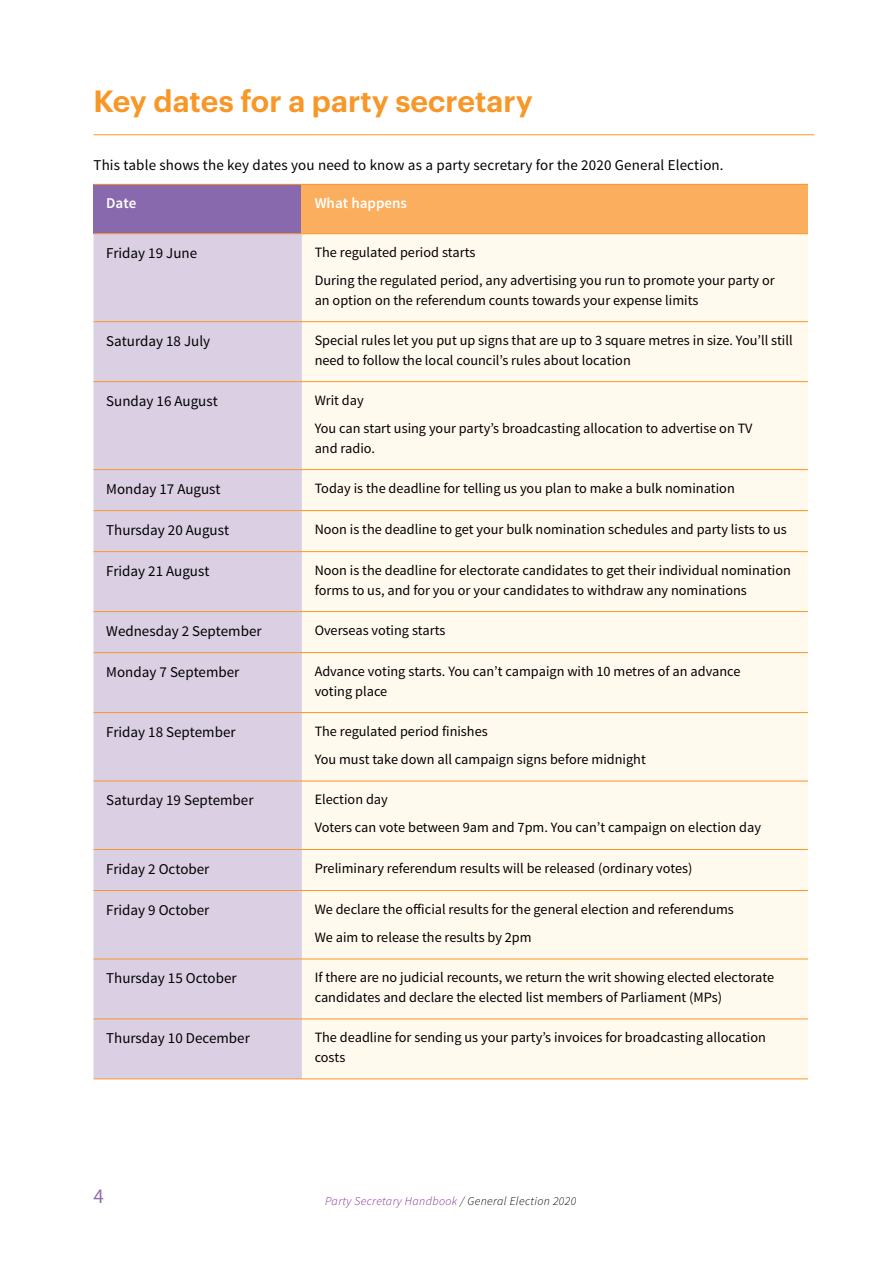
<style>
.page{position:relative;width:893px;height:1263px;background:#fff}
.page>*{position:absolute;margin:0;border:0;box-sizing:border-box;transform-origin:0 0}
.t1{font:600 30px "Graphik";color:#f89728}
.t2{font:21px "Source Sans Pro";color:#936fb1}
.t3{font:15px "Source Sans Pro";color:#000}
.t4{font:600 15px "Source Sans Pro";color:#fff}
.t5{font:14.25px/28px "Source Sans Pro";color:#000}
.t6{font:italic 300 12px "Source Sans Pro";letter-spacing:.03em;color:#7d2a90}
.s1{color:#000}
</style>
<div class="page">
<div style="left:94px;top:184px;width:208px;height:50px;background:#8869ae"></div>
<div style="left:302px;top:184px;width:506px;height:50px;background:#fbaf5e"></div>
<div style="left:94px;top:234px;width:208px;height:845px;background:#dbd0e3"></div>
<div style="left:302px;top:234px;width:506px;height:845px;background:#fff9ee"></div>
<hr style="left:94px;top:184px;width:208px;height:1px;background:#f89728">
<hr style="left:302px;top:184px;width:506px;height:1px;background:#f89728">
<hr style="left:94px;top:233px;width:208px;height:1px;background:#f89728">
<hr style="left:302px;top:233px;width:506px;height:1px;background:#f89728">
<hr style="left:94px;top:321px;width:208px;height:1px;background:#f89728">
<hr style="left:302px;top:321px;width:506px;height:1px;background:#f89728">
<hr style="left:94px;top:381px;width:208px;height:1px;background:#f89728">
<hr style="left:302px;top:381px;width:506px;height:1px;background:#f89728">
<hr style="left:94px;top:469px;width:208px;height:1px;background:#f89728">
<hr style="left:302px;top:469px;width:506px;height:1px;background:#f89728">
<hr style="left:94px;top:510px;width:208px;height:1px;background:#f89728">
<hr style="left:302px;top:510px;width:506px;height:1px;background:#f89728">
<hr style="left:94px;top:551px;width:208px;height:1px;background:#f89728">
<hr style="left:302px;top:551px;width:506px;height:1px;background:#f89728">
<hr style="left:94px;top:611px;width:208px;height:1px;background:#f89728">
<hr style="left:302px;top:611px;width:506px;height:1px;background:#f89728">
<hr style="left:94px;top:652px;width:208px;height:1px;background:#f89728">
<hr style="left:302px;top:652px;width:506px;height:1px;background:#f89728">
<hr style="left:94px;top:712px;width:208px;height:1px;background:#f89728">
<hr style="left:302px;top:712px;width:506px;height:1px;background:#f89728">
<hr style="left:94px;top:781px;width:208px;height:1px;background:#f89728">
<hr style="left:302px;top:781px;width:506px;height:1px;background:#f89728">
<hr style="left:94px;top:849px;width:208px;height:1px;background:#f89728">
<hr style="left:302px;top:849px;width:506px;height:1px;background:#f89728">
<hr style="left:94px;top:890px;width:208px;height:1px;background:#f89728">
<hr style="left:302px;top:890px;width:506px;height:1px;background:#f89728">
<hr style="left:94px;top:959px;width:208px;height:1px;background:#f89728">
<hr style="left:302px;top:959px;width:506px;height:1px;background:#f89728">
<hr style="left:94px;top:1019px;width:208px;height:1px;background:#f89728">
<hr style="left:302px;top:1019px;width:506px;height:1px;background:#f89728">
<hr style="left:94px;top:1079px;width:208px;height:1px;background:#f89728">
<hr style="left:302px;top:1079px;width:506px;height:1px;background:#f89728">
<hr style="left:94px;top:134px;width:720px;height:1px;background:#f89728">
<h1 class="t1" style="left:94px;top:78px;width:441px">Key dates for a party secretary</h1>
<p class="t3" style="left:94px;top:155px;width:632px">This table shows the key dates you need to know as a party secretary for the 2020 General Election.</p>
<p class="t4" style="left:106px;top:194px;width:32px">Date</p>
<p class="t4" style="left:315px;top:194px;width:94px">What happens</p>
<p class="t3" style="left:106px;top:243px;width:92px">Friday 19 June</p>
<p class="t5" style="left:315px;top:239px;width:462px">The regulated period starts<br>During the regulated period, any advertising you run to promote your party or</p>
<p class="t5" style="left:315px;top:286px;width:385px">an option on the referendum counts towards your expense limits</p>
<p class="t3" style="left:106px;top:331px;width:105px">Saturday 18 July</p>
<p class="t5" style="left:315px;top:331px;width:480px;line-height:19.5px">Special rules let you put up signs that are up to 3 square metres in size. You’ll still need to follow the local council’s rules about location</p>
<p class="t3" style="left:106px;top:391px;width:113px">Sunday 16 August</p>
<p class="t5" style="left:315px;top:387px;width:439px">Writ day<br>You can start using your party’s broadcasting allocation to advertise on TV</p>
<p class="t5" style="left:315px;top:434px;width:62px">and radio.</p>
<p class="t3" style="left:106px;top:479px;width:116px">Monday 17 August</p>
<p class="t5" style="left:315px;top:474px;width:422px">Today is the deadline for telling us you plan to make a bulk nomination</p>
<p class="t3" style="left:106px;top:520px;width:124px">Thursday 20 August</p>
<p class="t5" style="left:315px;top:515px;width:474px">Noon is the deadline to get your bulk nomination schedules and party lists to us</p>
<p class="t3" style="left:106px;top:561px;width:105px">Friday 21 August</p>
<p class="t5" style="left:315px;top:561px;width:478px;line-height:19.5px">Noon is the deadline for electorate candidates to get their individual nomination forms to us, and for you or your candidates to withdraw any nominations</p>
<p class="t3" style="left:106px;top:621px;width:157px">Wednesday 2 September</p>
<p class="t5" style="left:315px;top:616px;width:132px">Overseas voting starts</p>
<p class="t3" style="left:106px;top:662px;width:135px">Monday 7 September</p>
<p class="t5" style="left:315px;top:662px;width:427px;line-height:19.5px">Advance voting starts. You can’t campaign with 10 metres of an advance voting place</p>
<p class="t3" style="left:106px;top:722px;width:131px">Friday 18 September</p>
<p class="t5" style="left:315px;top:717px;width:333px">The regulated period finishes<br>You must take down all campaign signs before midnight</p>
<p class="t3" style="left:106px;top:791px;width:149px">Saturday 19 September</p>
<p class="t5" style="left:315px;top:786px;width:448px">Election day<br>Voters can vote between 9am and 7pm. You can’t campaign on election day</p>
<p class="t3" style="left:106px;top:859px;width:105px">Friday 2 October</p>
<p class="t5" style="left:315px;top:854px;width:379px">Preliminary referendum results will be released (ordinary votes)</p>
<p class="t3" style="left:106px;top:900px;width:105px">Friday 9 October</p>
<p class="t5" style="left:315px;top:895px;width:421px">We declare the official results for the general election and referendums<br>We aim to release the results by 2pm</p>
<p class="t3" style="left:106px;top:969px;width:132px">Thursday 15 October</p>
<p class="t5" style="left:315px;top:968px;width:461px;line-height:19.5px">If there are no judicial recounts, we return the writ showing elected electorate candidates and declare the elected list members of Parliament (MPs)</p>
<p class="t3" style="left:106px;top:1029px;width:145px">Thursday 10 December</p>
<p class="t5" style="left:315px;top:1028px;width:453px;line-height:19.5px">The deadline for sending us your party’s invoices for broadcasting allocation costs</p>
<h2 class="t2" style="left:94px;top:1183px;width:12px">4</h2>
<p class="t6" style="left:325px;top:1193px;width:253px">Party Secretary Handbook <span class="s1">/ General Election 2020</span></p>
</div>
